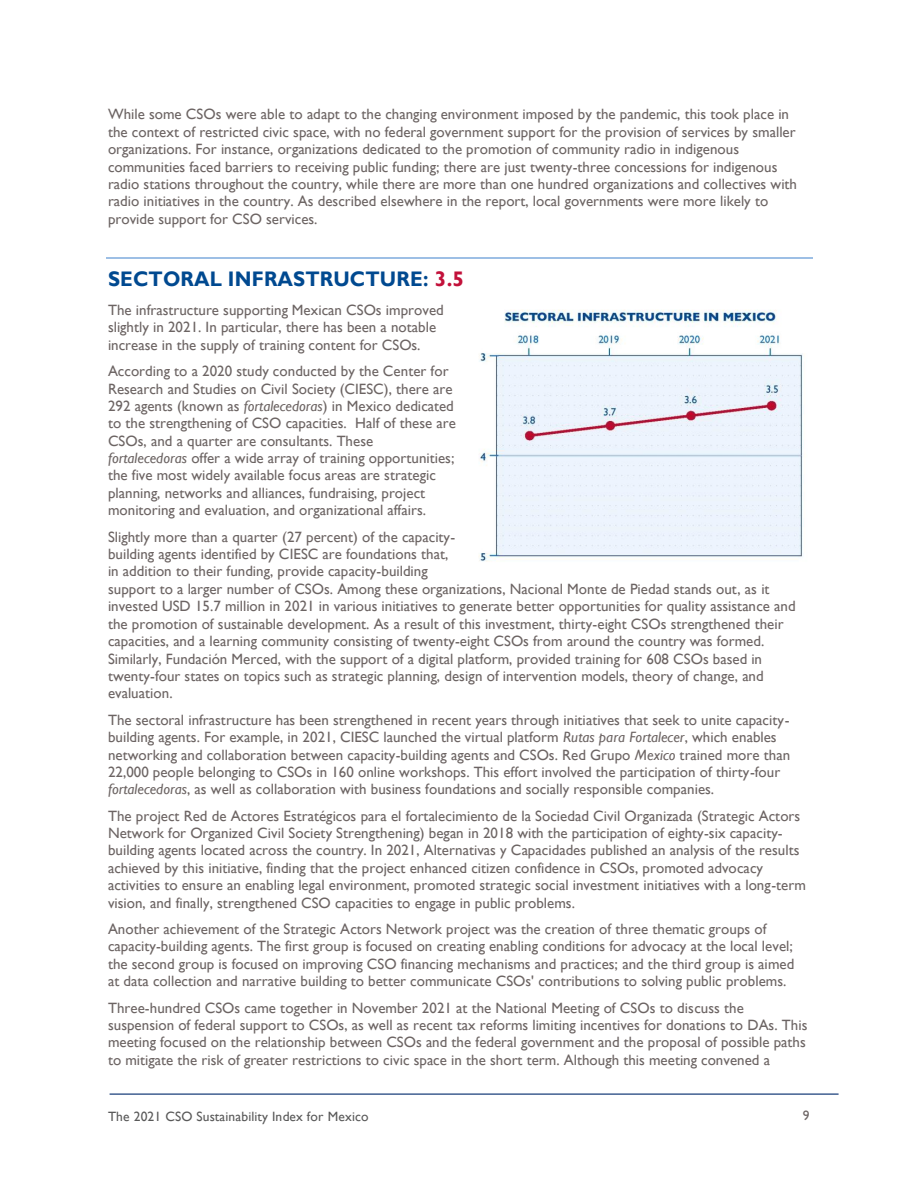
<style>
.page{position:relative;width:918px;height:1188px;background:#fff}
.page>*{position:absolute;margin:0;border:0;box-sizing:border-box;transform-origin:0 0}
.t1{font:700 21px "Gill Sans";letter-spacing:.01em;color:#004990;scale:.95 1}
.t2{font:15px/17.4px "Gill Sans";color:#6c6463}
.t3{font:13.5px "Gill Sans";letter-spacing:.01em;color:#595959}
.t4{font:13.5px "Gill Sans";color:#6c6463}
.s1{color:#c2113a}
.s2{font-style:italic}
</style>
<div class="page">
<hr style="left:110px;top:1094px;width:729px;height:1px;background:#002a6c">
<hr style="left:106px;top:258px;width:706px;height:1px;background:#9dbfe5">
<img style="left:479px;top:309px;width:324px;height:253px">
<p class="t2" style="left:108px;top:105px;width:691px">While some CSOs were able to adapt to the changing environment imposed by the pandemic, this took place in the context of restricted civic space, with no federal government support for the provision of services by smaller organizations. For instance, organizations dedicated to the promotion of community radio in indigenous communities faced barriers to receiving public funding; there are just twenty-three concessions for indigenous radio stations throughout the country, while there are more than one hundred organizations and collectives with radio initiatives in the country. As described elsewhere in the report, local governments were more likely to provide support for CSO services.</p>
<h1 class="t1" style="left:108px;top:266px;width:376px">SECTORAL INFRASTRUCTURE: <span class="s1">3.5</span></h1>
<p class="t2" style="left:108px;top:301px;width:337px">The infrastructure supporting Mexican CSOs improved slightly in 2021. In particular, there has been a notable increase in the supply of training content for CSOs.</p>
<p class="t2" style="left:108px;top:362px;width:349px">According to a 2020 study conducted by the Center for Research and Studies on Civil Society (CIESC), there are 292 agents (known as <span class="s2">fortalecedoras</span>) in Mexico dedicated to the strengthening of CSO capacities. Half of these are CSOs, and a quarter are consultants. These <span class="s2">fortalecedoras</span> offer a wide array of training opportunities; the five most widely available focus areas are strategic planning, networks and alliances, fundraising, project monitoring and evaluation, and organizational affairs.</p>
<p class="t2" style="left:108px;top:528px;width:689px">Slightly more than a quarter (27 percent) of the capacity-<br>building agents identified by CIESC are foundations that,<br>in addition to their funding, provide capacity-building<br>support to a larger number of CSOs. Among these organizations, Nacional Monte de Piedad stands out, as it invested USD 15.7 million in 2021 in various initiatives to generate better opportunities for quality assistance and the promotion of sustainable development. As a result of this investment, thirty-eight CSOs strengthened their capacities, and a learning community consisting of twenty-eight CSOs from around the country was formed.<br>Similarly, Fundación Merced, with the support of a digital platform, provided training for 608 CSOs based in twenty-four states on topics such as strategic planning, design of intervention models, theory of change, and evaluation.</p>
<p class="t2" style="left:108px;top:711px;width:684px">The sectoral infrastructure has been strengthened in recent years through initiatives that seek to unite capacity&shy;building agents. For example, in 2021, CIESC launched the virtual platform <span class="s2">Rutas para Fortalecer</span>, which enables networking and collaboration between capacity-building agents and CSOs. Red Grupo <span class="s2">Mexico</span> trained more than 22,000 people belonging to CSOs in 160 online workshops. This effort involved the participation of thirty-four <span class="s2">fortalecedoras</span>, as well as collaboration with business foundations and socially responsible companies.</p>
<p class="t2" style="left:108px;top:807px;width:699px">The project Red de Actores Estratégicos para el fortalecimiento de la Sociedad Civil Organizada (Strategic Actors Network for Organized Civil Society Strengthening) began in 2018 with the participation of eighty-six capacity&shy;building agents located across the country. In 2021, Alternativas y Capacidades published an analysis of the results achieved by this initiative, finding that the project enhanced citizen confidence in CSOs, promoted advocacy activities to ensure an enabling legal environment, promoted strategic social investment initiatives with a long-term vision, and finally, strengthened CSO capacities to engage in public problems.</p>
<p class="t2" style="left:108px;top:920px;width:688px">Another achievement of the Strategic Actors Network project was the creation of three thematic groups of capacity-building agents. The first group is focused on creating enabling conditions for advocacy at the local level; the second group is focused on improving CSO financing mechanisms and practices; and the third group is aimed at data collection and narrative building to better communicate CSOs' contributions to solving public problems.</p>
<p class="t2" style="left:108px;top:999px;width:701px">Three-hundred CSOs came together in November 2021 at the National Meeting of CSOs to discuss the suspension of federal support to CSOs, as well as recent tax reforms limiting incentives for donations to DAs. This meeting focused on the relationship between CSOs and the federal government and the proposal of possible paths to mitigate the risk of greater restrictions to civic space in the short term. Although this meeting convened a</p>
<p class="t3" style="left:108px;top:1108px;width:262px">The 2021 CSO Sustainability Index for Mexico</p>
<p class="t4" style="left:803px;top:1107px;width:8px">9</p>
</div>
